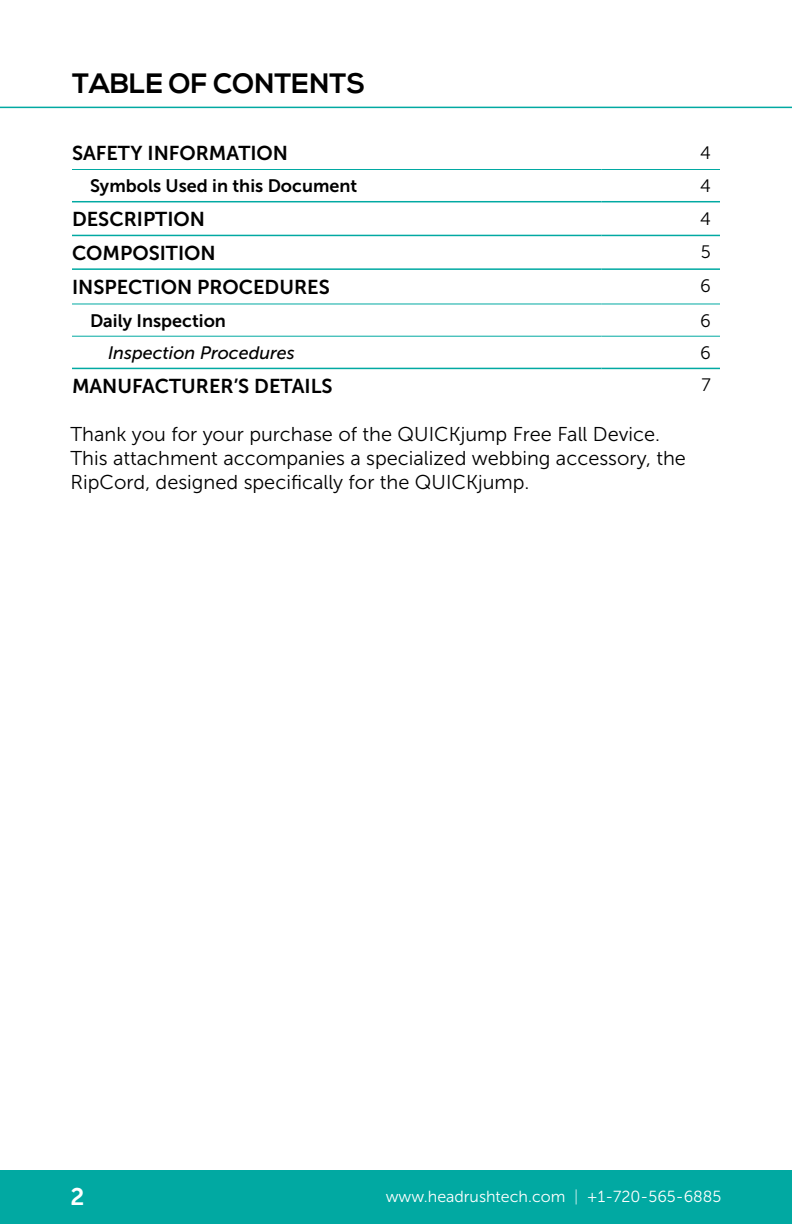
<style>
.page{position:relative;width:792px;height:1224px;background:#fff}
.page>*{position:absolute;margin:0;border:0;box-sizing:border-box;transform-origin:0 0}
.t1{font:700 28px "Nexa";color:#000}
.t2{font:24px "Museo Sans 700";color:#fff}
.t3{font:20px/24px "Museo Sans 300";color:#000}
.t4{font:20px "Museo Sans 700";color:#000}
.t5{font:18px "Museo Sans 700";color:#000}
.t6{font:italic 18px "Museo Sans 500";color:#000}
.t7{font:18px "Museo Sans 300";color:#000}
.t8{font:16px "Museo Sans 300";color:#fff}
.s1{font-family:"Museo Sans 100"}
</style>
<div class="page">
<hr style="left:72px;top:201px;width:530px;height:1px;background:#01a9a2">
<hr style="left:602px;top:201px;width:118px;height:1px;background:#01a9a2">
<hr style="left:72px;top:235px;width:530px;height:1px;background:#01a9a2">
<hr style="left:602px;top:235px;width:118px;height:1px;background:#01a9a2">
<hr style="left:72px;top:268px;width:530px;height:2px;background:#01a9a2">
<hr style="left:602px;top:268px;width:118px;height:2px;background:#01a9a2">
<hr style="left:72px;top:368px;width:530px;height:1px;background:#01a9a2">
<hr style="left:602px;top:368px;width:118px;height:1px;background:#01a9a2">
<hr style="left:72px;top:169px;width:530px;height:1px;background:#01a9a2">
<hr style="left:602px;top:169px;width:118px;height:1px;background:#01a9a2">
<hr style="left:72px;top:304px;width:530px;height:1px;background:#01a9a2">
<hr style="left:602px;top:304px;width:118px;height:1px;background:#01a9a2">
<hr style="left:72px;top:336px;width:530px;height:1px;background:#01a9a2">
<hr style="left:602px;top:336px;width:118px;height:1px;background:#01a9a2">
<hr style="left:0;top:107px;width:792px;height:1px;background:#01a9a2">
<div style="left:0;top:1170px;width:792px;height:54px;background:#01a9a2"></div>
<h1 class="t1" style="left:72px;top:67px;width:295px">TABLE OF CONTENTS</h1>
<p class="t4" style="left:72px;top:142px;width:218px">SAFETY INFORMATION</p>
<p class="t7" style="left:700px;top:143px;width:12px">4</p>
<p class="t5" style="left:90px;top:176px;width:269px">Symbols Used in this Document</p>
<p class="t7" style="left:700px;top:176px;width:12px">4</p>
<p class="t4" style="left:72px;top:208px;width:135px">DESCRIPTION</p>
<p class="t7" style="left:700px;top:209px;width:12px">4</p>
<p class="t4" style="left:72px;top:242px;width:145px">COMPOSITION</p>
<p class="t7" style="left:701px;top:242px;width:12px">5</p>
<p class="t4" style="left:72px;top:275px;width:259px">INSPECTION PROCEDURES</p>
<p class="t7" style="left:700px;top:276px;width:12px">6</p>
<p class="t5" style="left:90px;top:311px;width:137px">Daily Inspection</p>
<p class="t7" style="left:700px;top:311px;width:12px">6</p>
<p class="t6" style="left:108px;top:343px;width:188px">Inspection Procedures</p>
<p class="t7" style="left:700px;top:343px;width:12px">6</p>
<p class="t4" style="left:72px;top:375px;width:262px">MANUFACTURER’S DETAILS</p>
<p class="t7" style="left:702px;top:375px;width:11px">7</p>
<p class="t3" style="left:71px;top:423px;width:617px">Thank you for your purchase of the QUICKjump Free Fall Device.<br>This attachment accompanies a specialized webbing accessory, the<br>RipCord, designed specifically for the QUICKjump.</p>
<p class="t2" style="left:71px;top:1183px;width:15px">2</p>
<p class="t8" style="left:386px;top:1188px;width:337px">www.headrushtech.com <span class="s1">|</span> +1-720-565-6885</p>
</div>
